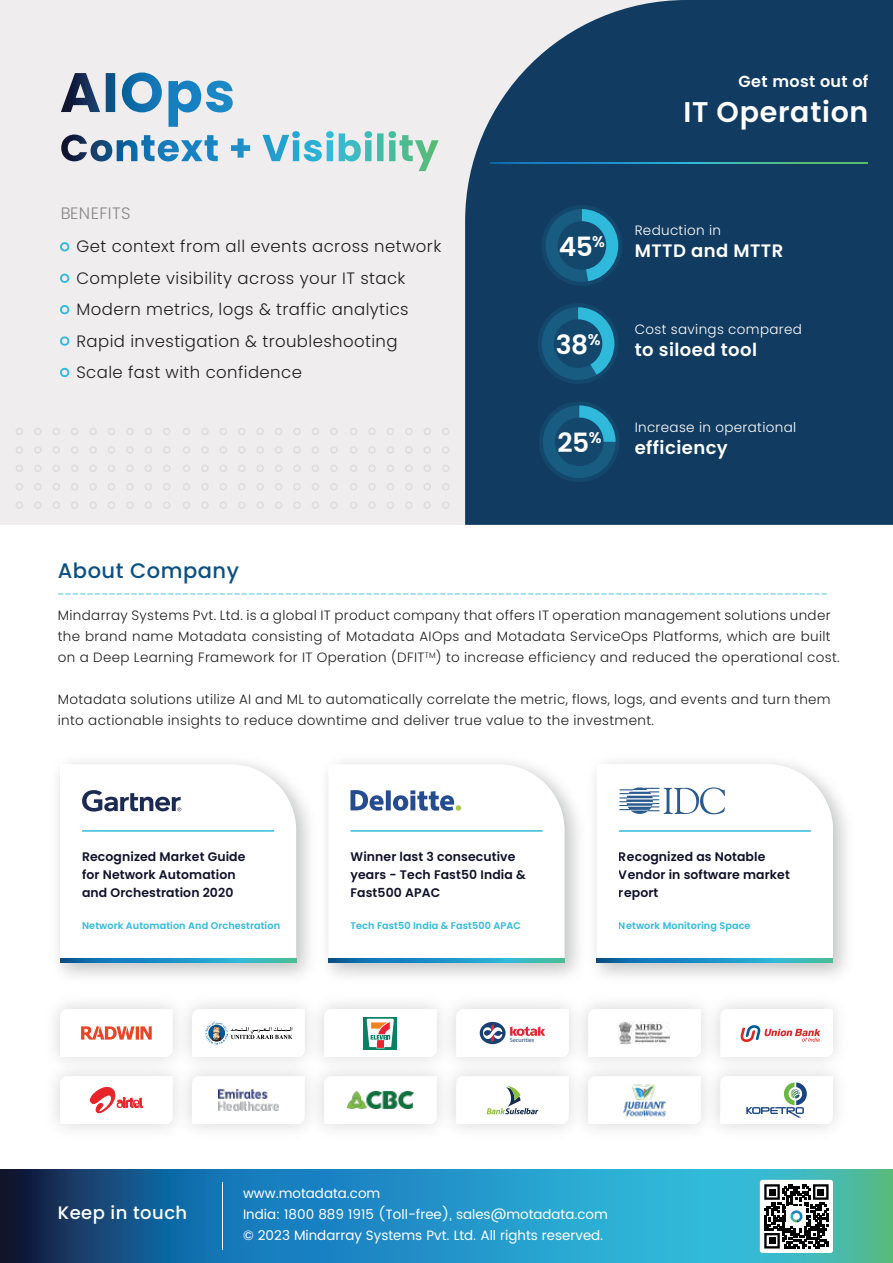
<style>
.page{position:relative;width:893px;height:1263px;background:#fff}
.page>*{position:absolute;margin:0;border:0;box-sizing:border-box;transform-origin:0 0}
.t1{font:600 28.5px "Poppins";letter-spacing:.025em;color:#fff}
.t2{font:600 26.55px "Poppins";color:#fff}
.t3{font:500 21px "Poppins";letter-spacing:.025em;color:#0b5081}
.t4{font:600 18px "Poppins";letter-spacing:.025em;color:#fff}
.t5{font:500 18px "Poppins";letter-spacing:.025em;color:#fff}
.t6{font:300 16.5px/31.5px "Poppins";letter-spacing:.025em;color:#211e1f}
.t7{font:300 16.5px "Poppins";letter-spacing:.025em;color:#6b6b6b}
.t8{font:600 16.05px "Poppins";letter-spacing:.025em;color:#fff}
.t9{font:300 13.5px/21px "Poppins";letter-spacing:.025em;color:#211e1f}
.t10{font:13.5px/21px "Poppins";color:#fff}
.t11{font:300 13.5px "Poppins";color:#30bada}
.t12{font:300 13.5px "Poppins";letter-spacing:.025em;color:#fff}
.t13{font:600 12.45px/18px "Poppins";letter-spacing:.01em;color:#0f1129}
.t14{font:600 9.6px "Poppins";letter-spacing:.01em;color:#30bada}
.t15{font:6.15px "Myriad Pro";color:#1b3f72}
</style>
<div class="page">
<img style="left:594px;top:761px;width:253px;height:215px">
<svg style="left:597px;top:764px;width:236px;height:194px"></svg>
<svg style="left:597px;top:958px;width:236px;height:4px"></svg>
<hr style="left:619px;top:830px;width:192px;height:2px;background:#30bada">
<svg style="left:619px;top:786px;width:106px;height:29px"></svg>
<img style="left:326px;top:761px;width:253px;height:215px">
<svg style="left:328px;top:764px;width:237px;height:194px"></svg>
<svg style="left:328px;top:958px;width:237px;height:4px"></svg>
<hr style="left:350px;top:830px;width:192px;height:2px;background:#30bada">
<div style="left:350px;top:787px;width:116px;height:27px;background:#fff"></div>
<svg style="left:350px;top:790px;width:111px;height:21px"></svg>
<img style="left:57px;top:761px;width:253px;height:215px">
<svg style="left:60px;top:764px;width:236px;height:194px"></svg>
<svg style="left:60px;top:958px;width:236px;height:4px"></svg>
<hr style="left:82px;top:830px;width:192px;height:2px;background:#30bada">
<div style="left:82px;top:787px;width:100px;height:27px;background:#fff"></div>
<svg style="left:82px;top:790px;width:99px;height:22px"></svg>
<svg style="left:60px;top:1009px;width:92px;height:31px"></svg>
<svg style="left:486px;top:1085px;width:79px;height:39px"></svg>
<svg style="left:588px;top:1079px;width:109px;height:45px"></svg>
<img style="left:617px;top:1079px;width:55px;height:42px">
<div style="left:460px;top:1003px;width:105px;height:74px;background:#f3f3f3"></div>
<svg style="left:460px;top:1009px;width:105px;height:48px"></svg>
<svg style="left:724px;top:1009px;width:109px;height:43px"></svg>
<svg style="left:328px;top:1079px;width:109px;height:45px"></svg>
<img style="left:348px;top:1091px;width:65px;height:18px">
<svg style="left:60px;top:1076px;width:109px;height:48px"></svg>
<svg style="left:192px;top:1079px;width:113px;height:45px"></svg>
<img style="left:218px;top:1090px;width:61px;height:20px">
<svg style="left:328px;top:1009px;width:109px;height:48px"></svg>
<svg style="left:588px;top:1009px;width:113px;height:48px"></svg>
<img style="left:618px;top:1021px;width:53px;height:24px">
<img style="left:697px;top:1052px;width:144px;height:77px">
<svg style="left:720px;top:1076px;width:113px;height:48px"></svg>
<svg style="left:192px;top:1009px;width:113px;height:48px"></svg>
<div style="left:0;top:0;width:893px;height:525px;background:#efeded"></div>
<div style="left:465px;top:0;width:428px;height:525px;background:#113b60"></div>
<svg style="left:490px;top:162px;width:377px;height:2px"></svg>
<svg style="left:61px;top:72px;width:335px;height:66px"></svg>
<svg style="left:541px;top:205px;width:81px;height:81px;background:#13496d"></svg>
<div style="left:546px;top:209px;width:72px;height:73px;border:12px solid #2fbadc;border-radius:50%"></div>
<svg style="left:582px;top:208px;width:42px;height:80px;background:#1b698d"></svg>
<svg style="left:538px;top:303px;width:80px;height:81px;background:#13496e"></svg>
<div style="left:542px;top:307px;width:72px;height:73px;border:12px solid #2fbadc;border-radius:50%"></div>
<svg style="left:578px;top:307px;width:42px;height:79px;background:#1a668a"></svg>
<svg style="left:539px;top:401px;width:81px;height:81px;background:#13496e"></svg>
<div style="left:543px;top:405px;width:73px;height:73px;border:12px solid #2fbadc;border-radius:50%"></div>
<svg style="left:579px;top:405px;width:43px;height:37px;background:#1c6e91"></svg>
<svg style="left:60px;top:242px;width:9px;height:10px"></svg>
<svg style="left:60px;top:273px;width:9px;height:10px"></svg>
<svg style="left:60px;top:305px;width:9px;height:10px"></svg>
<svg style="left:60px;top:336px;width:9px;height:10px"></svg>
<svg style="left:60px;top:367px;width:9px;height:10px"></svg>
<svg style="left:16px;top:428px;width:433px;height:81px"></svg>
<svg style="left:0;top:1170px;width:893px;height:93px;background:#2388b1"></svg>
<hr style="left:222px;top:1182px;width:1px;height:68px;background:#fff">
<div style="left:760px;top:1180px;width:73px;height:73px;background:#fff;border-radius:3px"></div>
<svg style="left:764px;top:1184px;width:64px;height:64px"></svg>
<p class="t8" style="left:739px;top:72px;width:131px">Get most out of</p>
<p class="t7" style="left:60px;top:204px;width:72px">BENEFITS</p>
<p class="t6" style="left:76px;top:231px;width:366px">Get context from all events across network Complete visibility across your IT stack Modern metrics, logs &amp; traffic analytics Rapid investigation &amp; troubleshooting Scale fast with confidence</p>
<h1 class="t1" style="left:683px;top:96px;width:187px">IT Operation</h1>
<h2 class="t2" style="left:559px;top:231px;width:48px">45<sup>%</sup></h2>
<h2 class="t2" style="left:556px;top:329px;width:46px">38<sup>%</sup></h2>
<h2 class="t2" style="left:557px;top:427px;width:46px">25<sup>%</sup></h2>
<p class="t12" style="left:635px;top:223px;width:88px">Reduction in</p>
<h3 class="t4" style="left:635px;top:240px;width:150px">MTTD and MTTR</h3>
<p class="t12" style="left:635px;top:322px;width:169px">Cost savings compared</p>
<h3 class="t4" style="left:635px;top:339px;width:124px">to siloed tool</h3>
<p class="t12" style="left:635px;top:420px;width:163px">Increase in operational</p>
<h3 class="t4" style="left:635px;top:437px;width:95px">efficiency</h3>
<h3 class="t3" style="left:58px;top:559px;width:183px">About Company</h3>
<p class="t11" style="left:58px;top:587px;width:772px">---------------------------------------------------------------------------------------------------------</p>
<p class="t9" style="left:58px;top:605px;width:783px">Mindarray Systems Pvt. Ltd. is a global IT product company that offers IT operation management solutions under the brand name Motadata consisting of Motadata AIOps and Motadata ServiceOps Platforms, which are built on a Deep Learning Framework for IT Operation (DFIT<sup>TM</sup>) to increase efficiency and reduced the operational cost.</p>
<p class="t9" style="left:58px;top:689px;width:774px">Motadata solutions utilize AI and ML to automatically correlate the metric, flows, logs, and events and turn them into actionable insights to reduce downtime and deliver true value to the investment.</p>
<p class="t13" style="left:82px;top:847px;width:165px">Recognized Market Guide for Network Automation and Orchestration 2020</p>
<p class="t14" style="left:82px;top:920px;width:199px">Network Automation And Orchestration</p>
<p class="t13" style="left:350px;top:847px;width:177px">Winner last 3 consecutive years - Tech Fast50 India &amp;<br>Fast500 APAC</p>
<p class="t14" style="left:350px;top:920px;width:172px">Tech Fast50 India &amp; Fast500 APAC</p>
<p class="t15" style="left:510px;top:1036px;width:26px">Securities</p>
<p class="t13" style="left:619px;top:847px;width:173px">Recognized as Notable<br>Vendor in software market report</p>
<p class="t14" style="left:619px;top:920px;width:133px">Network Monitoring Space</p>
<h3 class="t5" style="left:58px;top:1202px;width:131px">Keep in touch</h3>
<p class="t10" style="left:243px;top:1183px;width:366px">www.motadata.com<br>India: 1800 889 1915 (Toll-free), sales@motadata.com © 2023 Mindarray Systems Pvt. Ltd. All rights reserved.</p>
</div>
